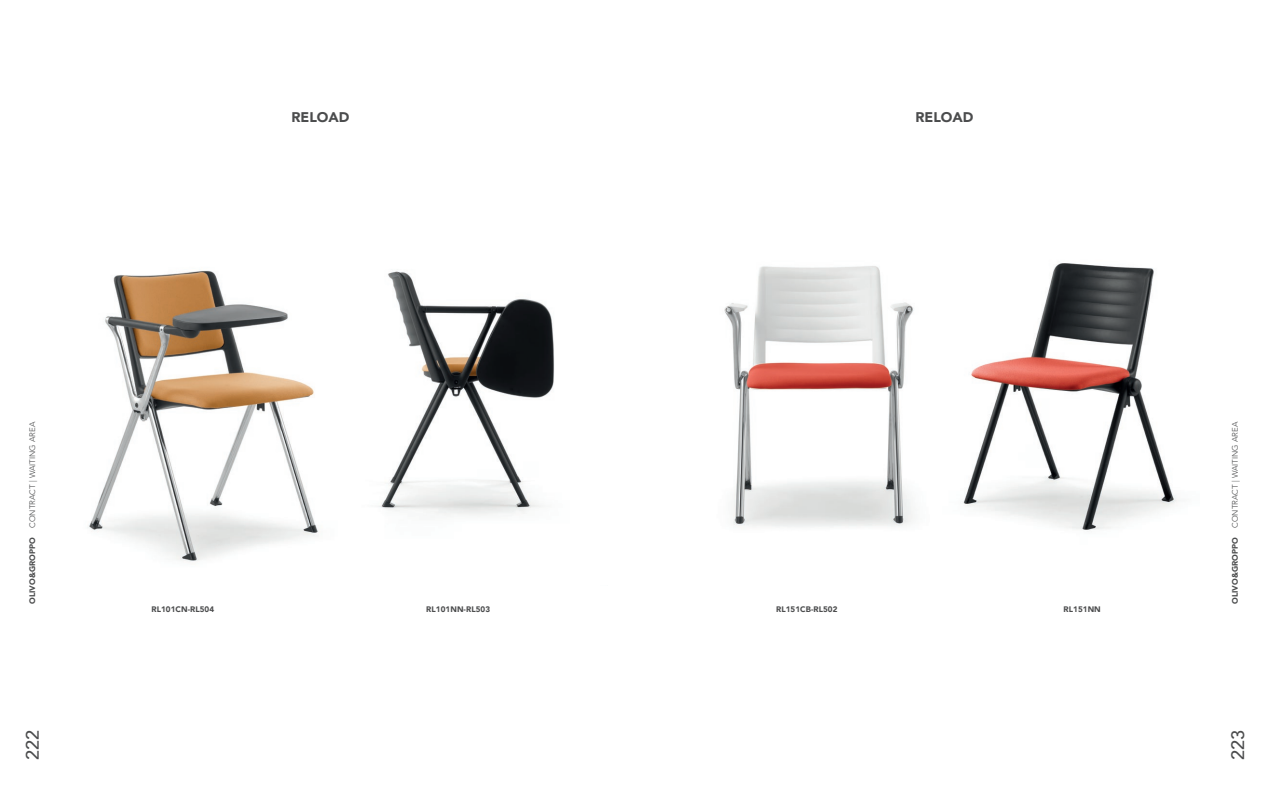
<style>
.page{position:relative;width:1265px;height:811px;background:#fff}
.page>*{position:absolute;margin:0;border:0;box-sizing:border-box;transform-origin:0 0}
.t1{font:500 18px "Avenir";color:#4b4c4d}
.t2{font:900 14px "Avenir";color:#4b4c4d}
.t3{font:300 8px "Avenir";color:#4b4c4d}
.t4{font:900 8px "Avenir";letter-spacing:.01em;color:#4b4c4d}
.s1{font-weight:900}
</style>
<div class="page">
<img style="left:88px;top:270px;width:231px;height:292px">
<img style="left:378px;top:271px;width:176px;height:244px">
<img style="left:724px;top:302px;width:190px;height:225px">
<img style="left:725px;top:266px;width:169px;height:258px">
<img style="left:964px;top:263px;width:208px;height:266px">
<h2 class="t2" style="left:291px;top:105px;width:60px">RELOAD</h2>
<h2 class="t2" style="left:915px;top:105px;width:60px">RELOAD</h2>
<p class="t3" style="left:28px;top:604px;width:184px;rotate:-90deg"><span class="s1">OLIVO&amp;GROPPO</span> CONTRACT | WAITING AREA</p>
<p class="t4" style="left:151px;top:602px;width:64px">RL101CN-RL504</p>
<p class="t4" style="left:426px;top:602px;width:65px">RL101NN-RL503</p>
<p class="t4" style="left:1063px;top:602px;width:39px">RL151NN</p>
<p class="t4" style="left:776px;top:602px;width:63px">RL151CB-RL502</p>
<p class="t3" style="left:1230px;top:604px;width:184px;rotate:-90deg"><span class="s1">OLIVO&amp;GROPPO</span> CONTRACT | WAITING AREA</p>
<h1 class="t1" style="left:17px;top:760px;width:32px;rotate:-90deg">222</h1>
<h1 class="t1" style="left:1222px;top:760px;width:32px;rotate:-90deg">223</h1>
</div>
